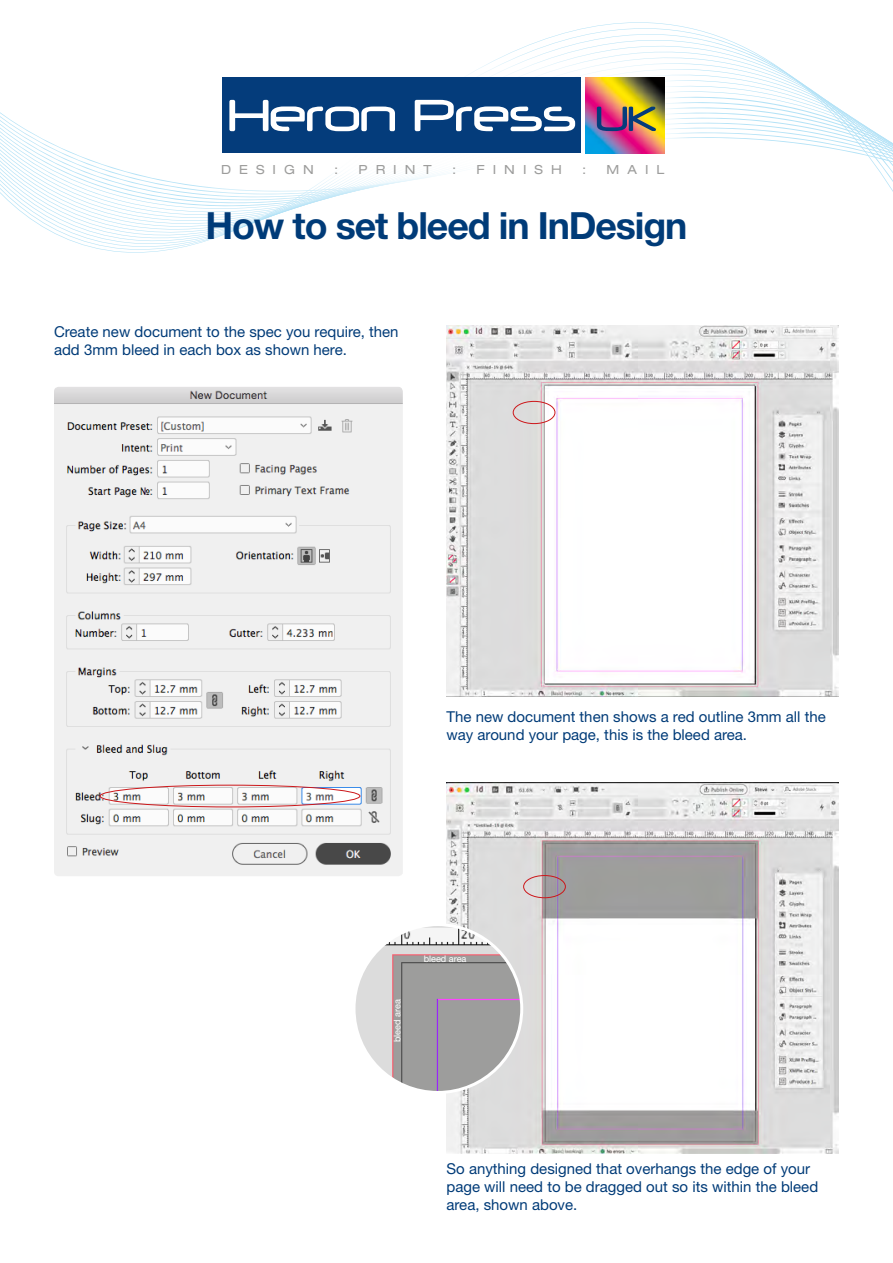
<style>
.page{position:relative;width:893px;height:1263px;background:#fff}
.page>*{position:absolute;margin:0;border:0;box-sizing:border-box;transform-origin:0 0}
.t1{font:700 37.5px "Helvetica Neue";letter-spacing:-.03em;color:#003b78}
.t2{font:15px/18px "Helvetica Neue";color:#003b78}
.t3{font:expanded 12.6px "Helvetica Neue";letter-spacing:.64em;color:#9d9d9c}
.t4{font:9.15px "Helvetica Neue";color:#fff}
</style>
<div class="page">
<svg style="left:0;top:22px;width:893px;height:231px"></svg>
<div style="left:182px;top:37px;width:523px;height:177px;background:#fff"></div>
<div style="left:222px;top:78px;width:359px;height:75px;background:#043c7b"></div>
<svg style="left:229px;top:100px;width:166px;height:31px"></svg>
<svg style="left:415px;top:100px;width:160px;height:31px"></svg>
<img style="left:586px;top:78px;width:79px;height:75px">
<svg style="left:597px;top:107px;width:59px;height:24px"></svg>
<img style="left:54px;top:387px;width:349px;height:489px">
<div style="left:100px;top:785px;width:260px;height:22px;border:1px solid #cc171a;border-radius:50%"></div>
<img style="left:446px;top:325px;width:393px;height:371px">
<img style="left:446px;top:783px;width:393px;height:371px">
<div style="left:513px;top:401px;width:42px;height:23px;border:1px solid #cc171a;border-radius:50%"></div>
<div style="left:523px;top:875px;width:43px;height:23px;border:1px solid #cc171a;border-radius:50%"></div>
<img style="left:354px;top:925px;width:168px;height:167px;border-radius:84px">
<p class="t3" style="left:221px;top:162px;width:94px">DESIGN</p>
<p class="t3" style="left:334px;top:162px;width:6px">:</p>
<p class="t3" style="left:359px;top:162px;width:75px">PRINT</p>
<p class="t3" style="left:452px;top:162px;width:6px">:</p>
<p class="t3" style="left:477px;top:162px;width:87px">FINISH</p>
<p class="t3" style="left:582px;top:162px;width:6px">:</p>
<p class="t3" style="left:606px;top:162px;width:59px">MAIL</p>
<h1 class="t1" style="left:205px;top:203px;width:483px">How to set bleed in InDesign</h1>
<p class="t2" style="left:54px;top:323px;width:346px">Create new document to the spec you require, then add 3mm bleed in each box as shown here.</p>
<p class="t2" style="left:446px;top:708px;width:381px">The new document then shows a red outline 3mm all the way around your page, this is the bleed area.</p>
<p class="t4" style="left:392px;top:1042px;width:44px;rotate:-90deg">bleed area</p>
<p class="t4" style="left:424px;top:953px;width:44px">bleed area</p>
<p class="t2" style="left:446px;top:1160px;width:373px">So anything designed that overhangs the edge of your page will need to be dragged out so its within the bleed area, shown above.</p>
</div>
